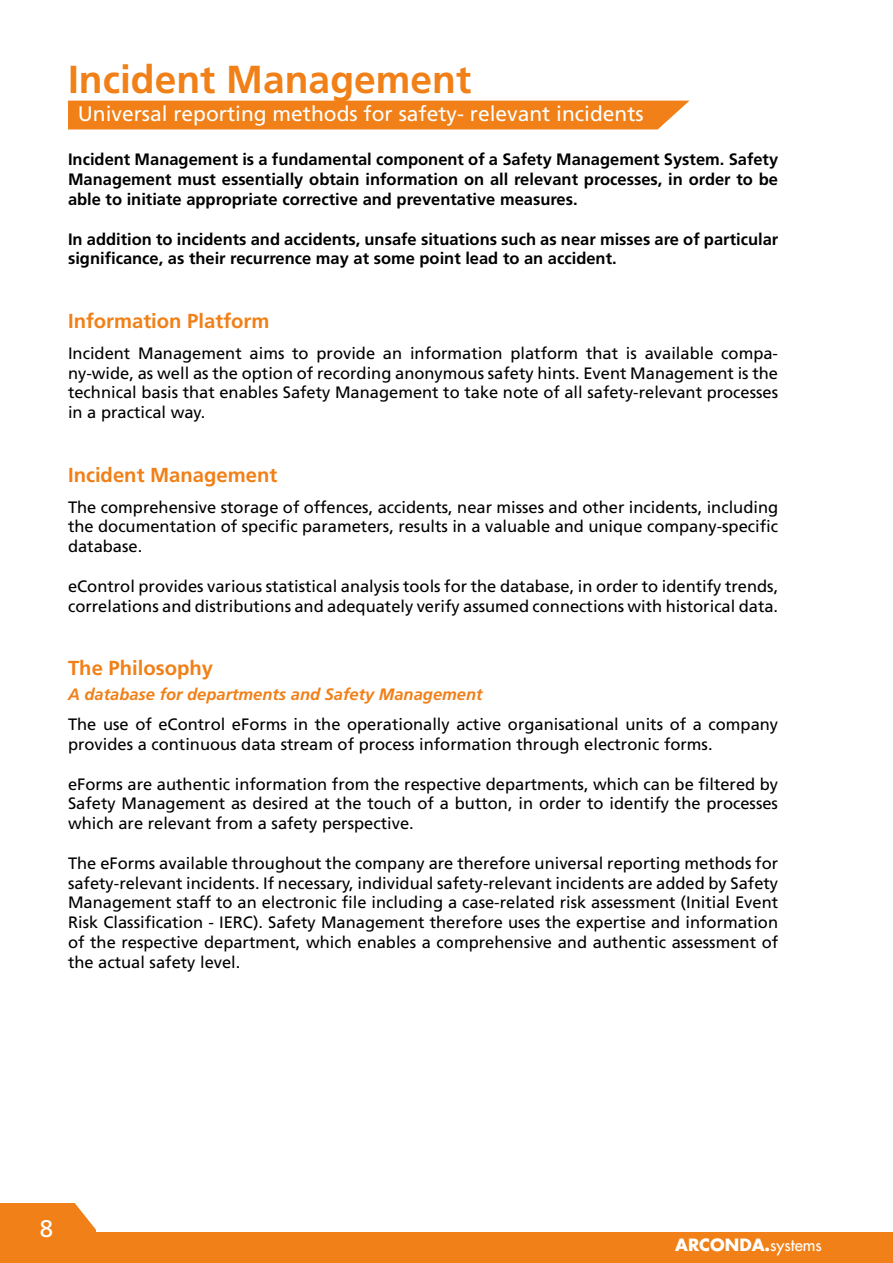
<style>
.page{position:relative;width:893px;height:1263px;background:#fff}
.page>*{position:absolute;margin:0;border:0;box-sizing:border-box;transform-origin:0 0}
.t1{font:700 39px "Frutiger LT Std";color:#f08017}
.t2{font:24px "Frutiger LT Std";color:#fff}
.t3{font:21px "Frutiger LT Std";color:#fff}
.t4{font:700 20.25px "Frutiger LT Std";color:#f08017}
.t5{font:16.5px/19.8px "Frutiger LT Std";color:#000;text-align:justify}
.t6{font:700 16.5px/19.8px "Frutiger LT Std";color:#000;text-align:justify}
.t7{font:italic 700 16.5px "Frutiger LT Std";color:#f08017}
.t8{font:700 16.5px "Futura Std";color:#fff}
.s1{font-weight:500}
</style>
<div class="page">
<div style="left:0;top:1203px;width:892px;height:60px;background:#f08017"></div>
<svg style="left:74px;top:1203px;width:23px;height:29px"></svg>
<div style="left:97px;top:1132px;width:795px;height:100px;background:#fff"></div>
<div style="left:68px;top:101px;width:621px;height:28px;background:#f08017"></div>
<h1 class="t1" style="left:68px;top:57px;width:405px">Incident Management</h1>
<p class="t3" style="left:78px;top:101px;width:567px">Universal reporting methods for safety- relevant incidents</p>
<p class="t6" style="left:68px;top:150px;width:712px">Incident Management is a fundamental component of a Safety Management System. Safety Management must essentially obtain information on all relevant processes, in order to be able to initiate appropriate corrective and preventative measures.</p>
<p class="t6" style="left:68px;top:229px;width:712px">In addition to incidents and accidents, unsafe situations such as near misses are of particular significance, as their recurrence may at some point lead to an accident.</p>
<p class="t4" style="left:68px;top:309px;width:203px">Information Platform</p>
<p class="t5" style="left:68px;top:343px;width:712px">Incident Management aims to provide an information platform that is available compa&shy;ny-wide, as well as the option of recording anonymous safety hints. Event Management is the technical basis that enables Safety Management to take note of all safety-relevant processes in a practical way.</p>
<p class="t4" style="left:68px;top:463px;width:211px">Incident Management</p>
<p class="t5" style="left:68px;top:497px;width:712px">The comprehensive storage of offences, accidents, near misses and other incidents, including the documentation of specific parameters, results in a valuable and unique company-specific database.</p>
<p class="t5" style="left:68px;top:576px;width:712px">eControl provides various statistical analysis tools for the database, in order to identify trends, correlations and distributions and adequately verify assumed connections with historical data.</p>
<p class="t4" style="left:68px;top:656px;width:147px">The Philosophy</p>
<p class="t7" style="left:68px;top:684px;width:416px">A database for departments and Safety Management</p>
<p class="t5" style="left:68px;top:715px;width:712px">The use of eControl eForms in the operationally active organisational units of a company provides a continuous data stream of process information through electronic forms.</p>
<p class="t5" style="left:68px;top:774px;width:712px">eForms are authentic information from the respective departments, which can be filtered by Safety Management as desired at the touch of a button, in order to identify the processes which are relevant from a safety perspective.</p>
<p class="t5" style="left:68px;top:853px;width:712px">The eForms available throughout the company are therefore universal reporting methods for safety-relevant incidents. If necessary, individual safety-relevant incidents are added by Safety Management staff to an electronic file including a case-related risk assessment (Initial Event Risk Classification - IERC). Safety Management therefore uses the expertise and information of the respective department, which enables a comprehensive and authentic assessment of the actual safety level.</p>
<h2 class="t2" style="left:40px;top:1214px;width:15px">8</h2>
<p class="t8" style="left:675px;top:1233px;width:148px">ARCONDA.<span class="s1">systems</span></p>
</div>
